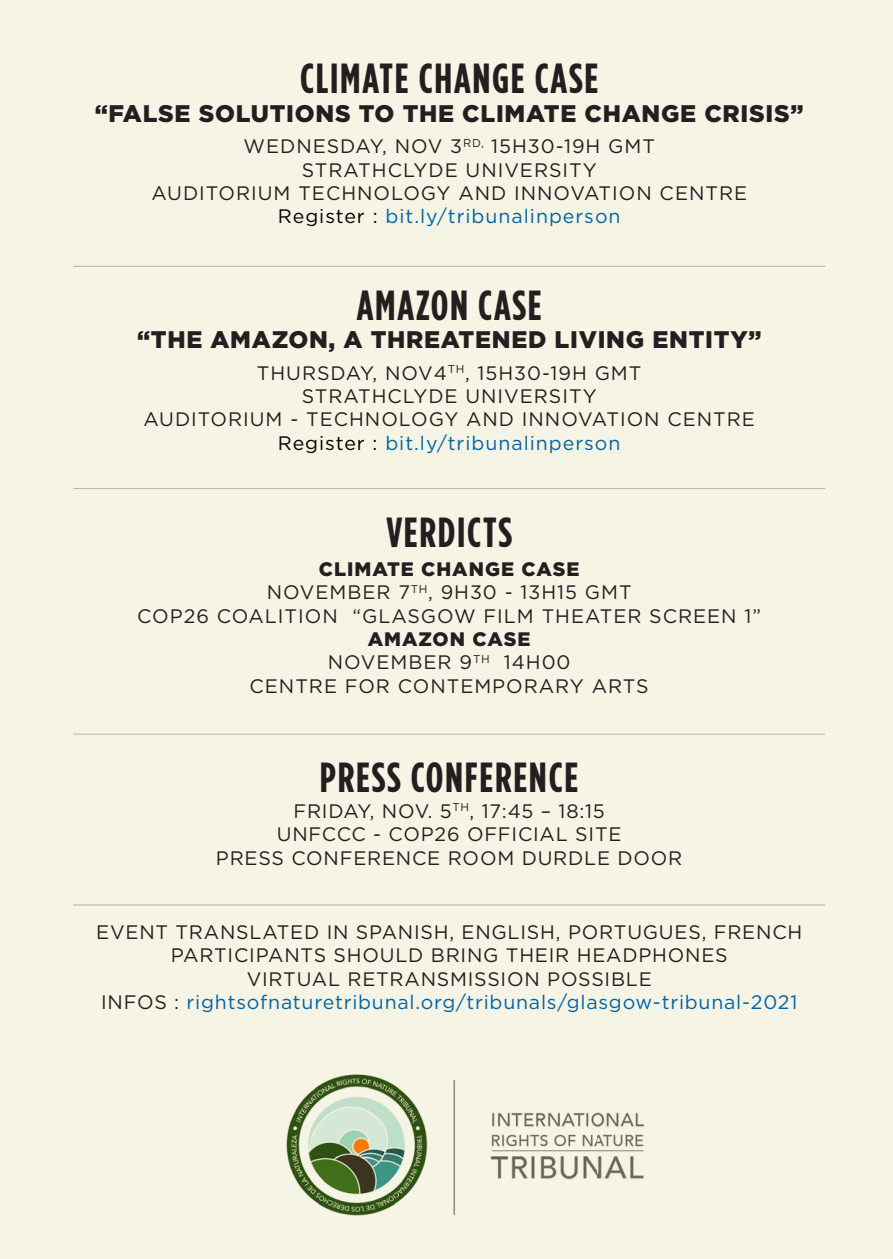
<style>
.page{position:relative;width:893px;height:1259px;background:#f5f4e5}
.page>*{position:absolute;margin:0;border:0;box-sizing:border-box;transform-origin:0 0}
.t1{font:700 condensed 42px "Gotham HTF";letter-spacing:.04em;color:#231f20}
.t2{font:900 24px "Gotham HTF";letter-spacing:.03em;color:#231f20}
.t3{font:19.5px "Gotham HTF";letter-spacing:.04em;color:#231f20}
.t4{font:19.5px "Gotham HTF";letter-spacing:.04em;color:#0164a4}
.t5{font:900 19.5px "Gotham HTF";letter-spacing:.05em;color:#231f20}
.s1{color:#000}
.s2{color:#231f20}
</style>
<div class="page">
<img style="left:286px;top:1074px;width:358px;height:142px">
<hr style="left:73px;top:266px;width:752px;height:1px;background:#b0b1b5">
<hr style="left:73px;top:488px;width:752px;height:1px;background:#b0b1b5">
<hr style="left:73px;top:733px;width:752px;height:1px;background:#b0b1b5">
<hr style="left:73px;top:904px;width:752px;height:1px;background:#b0b1b5">
<p class="t1" style="left:300px;top:55px;width:300px">CLIMATE CHANGE CASE</p>
<p class="t2" style="left:95px;top:99px;width:710px">“FALSE SOLUTIONS TO THE CLIMATE CHANGE CRISIS”</p>
<p class="t3" style="left:243px;top:135px;width:413px">WEDNESDAY, NOV 3<sup>RD,</sup> 15H30-19H GMT</p>
<p class="t3" style="left:302px;top:159px;width:296px">STRATHCLYDE UNIVERSITY</p>
<p class="t3" style="left:151px;top:182px;width:597px">AUDITORIUM TECHNOLOGY AND INNOVATION CENTRE</p>
<p class="t4" style="left:278px;top:206px;width:344px"><span class="s1">Register :</span> bit.ly/tribunalinperson</p>
<p class="t1" style="left:357px;top:281px;width:186px">AMAZON CASE</p>
<p class="t2" style="left:137px;top:326px;width:626px">“THE AMAZON, A THREATENED LIVING ENTITY”</p>
<p class="t3" style="left:257px;top:362px;width:386px">THURSDAY, NOV4<sup>TH</sup>, 15H30-19H GMT</p>
<p class="t3" style="left:302px;top:385px;width:296px">STRATHCLYDE UNIVERSITY</p>
<p class="t3" style="left:143px;top:409px;width:613px">AUDITORIUM - TECHNOLOGY AND INNOVATION CENTRE</p>
<p class="t4" style="left:278px;top:432px;width:344px"><span class="s1">Register :</span> bit.ly/tribunalinperson</p>
<p class="t1" style="left:386px;top:508px;width:127px">VERDICTS</p>
<p class="t5" style="left:319px;top:557px;width:262px">CLIMATE CHANGE CASE</p>
<p class="t3" style="left:267px;top:581px;width:366px">NOVEMBER 7<sup>TH</sup>, 9H30 - 13H15 GMT</p>
<p class="t3" style="left:137px;top:605px;width:625px">COP26 COALITION “GLASGOW FILM THEATER SCREEN 1”</p>
<p class="t5" style="left:368px;top:628px;width:164px">AMAZON CASE</p>
<p class="t3" style="left:328px;top:651px;width:244px">NOVEMBER 9<sup>TH</sup> 14H00</p>
<p class="t3" style="left:250px;top:675px;width:401px">CENTRE FOR CONTEMPORARY ARTS</p>
<p class="t1" style="left:320px;top:753px;width:260px">PRESS CONFERENCE</p>
<p class="t3" style="left:293px;top:800px;width:313px">FRIDAY, NOV. 5<sup>TH</sup>, 17:45 – 18:15</p>
<p class="t3" style="left:277px;top:823px;width:346px">UNFCCC - COP26 OFFICIAL SITE</p>
<p class="t3" style="left:216px;top:847px;width:468px">PRESS CONFERENCE ROOM DURDLE DOOR</p>
<p class="t3" style="left:96px;top:921px;width:708px">EVENT TRANSLATED IN SPANISH, ENGLISH, PORTUGUES, FRENCH</p>
<p class="t3" style="left:171px;top:944px;width:558px">PARTICIPANTS SHOULD BRING THEIR HEADPHONES</p>
<p class="t3" style="left:247px;top:968px;width:407px">VIRTUAL RETRANSMISSION POSSIBLE</p>
<p class="t4" style="left:101px;top:991px;width:698px"><span class="s2">INFOS :</span> rightsofnaturetribunal.org/tribunals/glasgow-tribunal-2021</p>
</div>
